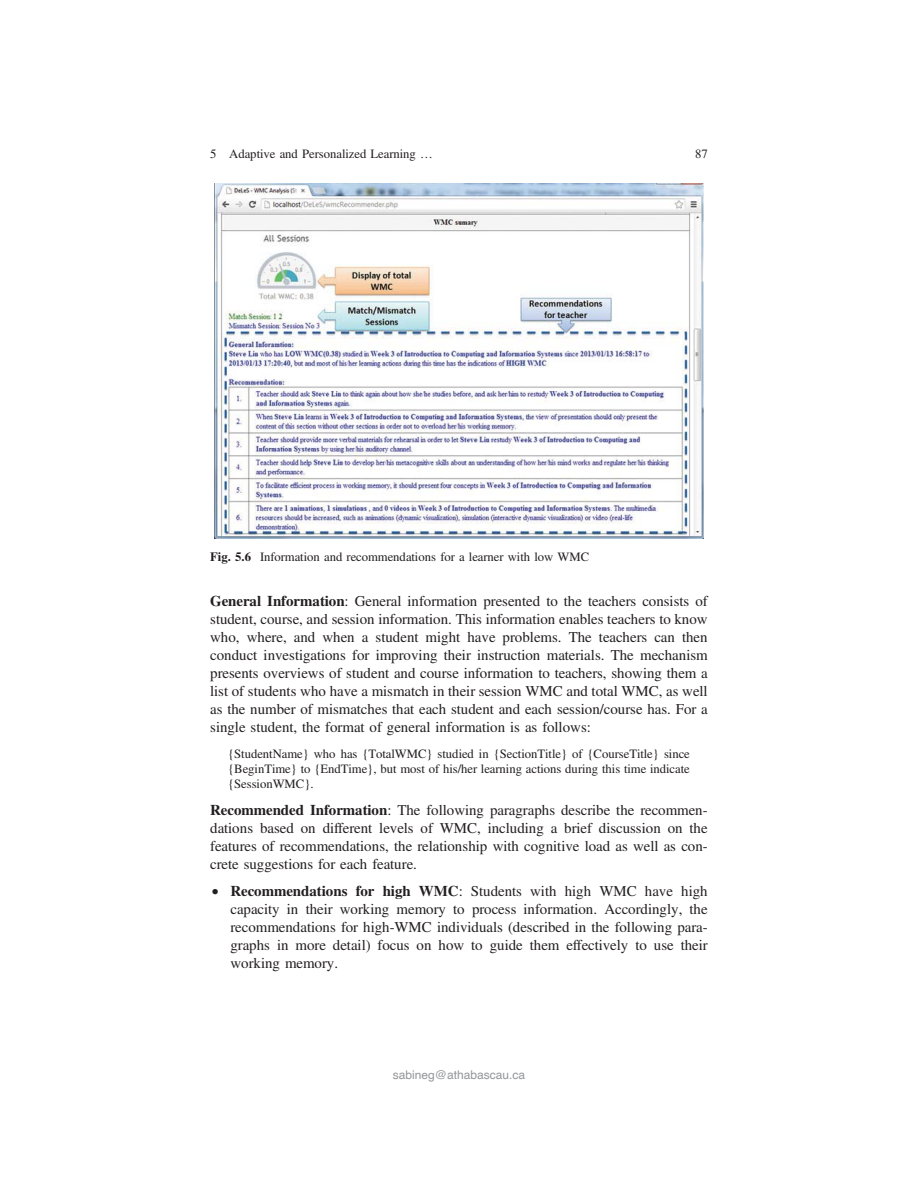
<style>
.page{position:relative;width:918px;height:1188px;background:#fff}
.page>*{position:absolute;margin:0;border:0;box-sizing:border-box;transform-origin:0 0}
.t1{font:15px/18px "Adv TT5 ada 87 cc";color:#231f20;text-align:justify}
.t2{font:12.75px/15px "Adv TT5 ada 87 cc";color:#231f20;text-align:justify}
.t3{font:12px "Helvetica";color:#939598}
.s1{font-family:"Adv T Tec 369687"}
.s2{font-family:"Adv T Teeee 58 d 9.B"}
.s3{font-family:"Adv PS Sym"}
</style>
<div class="page">
<img style="left:215px;top:184px;width:489px;height:354px">
<p class="t2" style="left:210px;top:148px;width:224px">5 Adaptive and Personalized Learning <span class="s1">…</span></p>
<p class="t2" style="left:695px;top:148px;width:14px">87</p>
<p class="t2" style="left:210px;top:550px;width:380px"><span class="s2">Fig. 5.6</span> Information and recommendations for a learner with low WMC</p>
<p class="t1" style="left:210px;top:594px;width:499px"><span class="s2">General Information</span>: General information presented to the teachers consists of student, course, and session information. This information enables teachers to know who, where, and when a student might have problems. The teachers can then conduct investigations for improving their instruction materials. The mechanism presents overviews of student and course information to teachers, showing them a list of students who have a mismatch in their session WMC and total WMC, as well as the number of mismatches that each student and each session/course has. For a single student, the format of general information is as follows:</p>
<p class="t2" style="left:228px;top:748px;width:463px">{StudentName} who has {TotalWMC} studied in {SectionTitle} of {CourseTitle} since {BeginTime} to {EndTime}, but most of his/her learning actions during this time indicate {SessionWMC}.</p>
<p class="t1" style="left:210px;top:803px;width:499px"><span class="s2">Recommended Information</span>: The following paragraphs describe the recommen&shy;dations based on different levels of WMC, including a brief discussion on the features of recommendations, the relationship with cognitive load as well as con&shy;crete suggestions for each feature.</p>
<p class="t1" style="left:230px;top:883px;width:479px;text-indent:-19px"><span class="s3">•</span> <span class="s2">Recommendations for high WMC</span>: Students with high WMC have high capacity in their working memory to process information. Accordingly, the recommendations for high-WMC individuals (described in the following para&shy;graphs in more detail) focus on how to guide them effectively to use their working memory.</p>
<p class="t3" style="left:393px;top:1067px;width:134px">sabineg@athabascau.ca</p>
</div>
